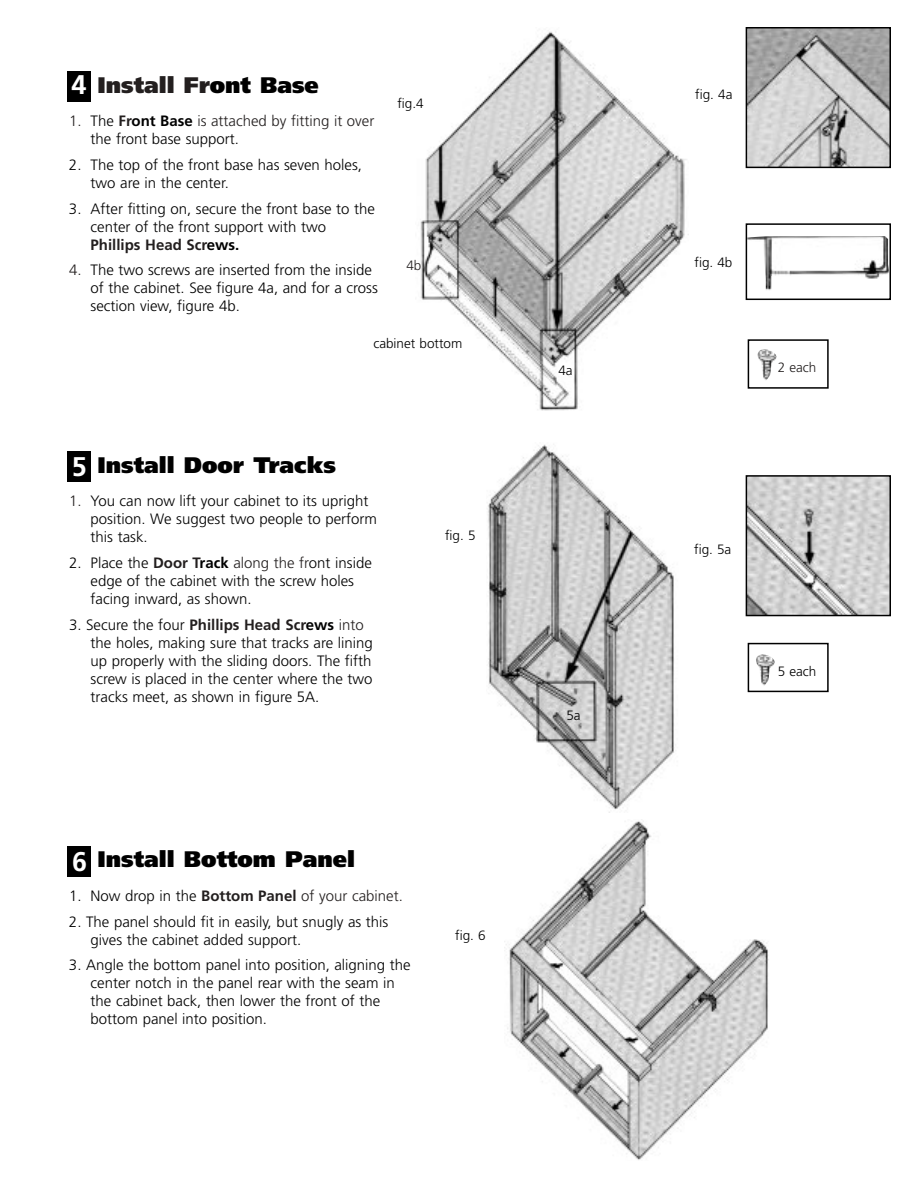
<style>
.page{position:relative;width:918px;height:1188px;background:#fff}
.page>*{position:absolute;margin:0;border:0;box-sizing:border-box;transform-origin:0 0}
.t1{font:700 27px "Frutiger";color:#fff}
.t2{font:900 22.5px "Frutiger";color:#000}
.t3{font:900 22.5px "Frutiger";color:#231f1f}
.t4{font:300 15px/18px "Frutiger";color:#000}
.t5{font:300 15px/18px "Frutiger";color:#231f1f}
.t6{font:300 13.5px "Frutiger";color:#000}
.t7{font:300 13.5px "Frutiger";color:#231f1f}
.s1{color:#000}
.s2{font-weight:700}
.s3{font-weight:700;color:#000}
.s4{font-weight:700;color:#231f1f}
.s5{color:#231f1f}
</style>
<div class="page">
<img style="left:420px;top:31px;width:269px;height:380px">
<img style="left:487px;top:444px;width:187px;height:366px">
<img style="left:749px;top:30px;width:139px;height:135px">
<div style="left:746px;top:27px;width:145px;height:141px;border:2px solid #000"></div>
<img style="left:749px;top:478px;width:139px;height:135px">
<div style="left:746px;top:475px;width:145px;height:141px;border:2px solid #000"></div>
<img style="left:749px;top:236px;width:139px;height:54px">
<div style="left:746px;top:223px;width:145px;height:77px;border:2px solid #000"></div>
<div style="left:68px;top:71px;width:24px;height:31px;background:#000"></div>
<div style="left:68px;top:451px;width:24px;height:31px;background:#000"></div>
<img style="left:757px;top:349px;width:20px;height:31px">
<div style="left:748px;top:339px;width:81px;height:50px;border:2px solid #000"></div>
<img style="left:756px;top:654px;width:19px;height:32px">
<div style="left:748px;top:643px;width:81px;height:49px;border:2px solid #000"></div>
<div style="left:68px;top:846px;width:24px;height:31px;background:#000"></div>
<img style="left:504px;top:821px;width:265px;height:339px">
<h1 class="t1" style="left:71px;top:74px;width:17px">4</h1>
<h2 class="t3" style="left:98px;top:76px;width:223px">Install Fr<span class="s1">ont Base</span></h2>
<p class="t5" style="left:91px;top:113px;width:285px;text-indent:-22px">1. <span class="s1">The</span> <span class="s2">Fr</span><span class="s3">ont Base</span> is attached by fitting it over <span class="s1">the front base support.</span></p>
<p class="t4" style="left:91px;top:157px;width:273px;text-indent:-22px">2. The top of the front base has seven holes, two are in the center.</p>
<p class="t4" style="left:91px;top:200px;width:286px;text-indent:-22px">3. After fitting on, secure the front base to the center of the front support with two<br><span class="s4">Phillips Head Scr</span><span class="s2">ews.</span></p>
<p class="t4" style="left:91px;top:262px;width:289px;text-indent:-22px"><span class="s5">4.</span> The two screws are inserted from the inside of the cabinet. See figure 4a, and for a cross section view, figure 4b.</p>
<p class="t6" style="left:398px;top:98px;width:28px">fig.4</p>
<p class="t7" style="left:406px;top:260px;width:17px">4b</p>
<p class="t6" style="left:373px;top:338px;width:90px">cabinet bottom</p>
<h1 class="t1" style="left:72px;top:455px;width:17px">5</h1>
<h2 class="t2" style="left:98px;top:456px;width:240px">Install Door Tracks</h2>
<p class="t4" style="left:91px;top:493px;width:288px;text-indent:-22px"><span class="s5">1.</span> You can now lift your cabinet to its upright position. We suggest two people to perform this task.</p>
<p class="t4" style="left:91px;top:555px;width:283px;text-indent:-22px">2. Place the <span class="s4">Door T</span><span class="s2">rack</span> <span class="s5">along the fr</span>ont inside edge of the cabinet with the screw holes facing inward, as shown.</p>
<p class="t4" style="left:91px;top:616px;width:284px;text-indent:-22px">3. Secure the four <span class="s4">Phillips Head Scr</span><span class="s2">ews</span> <span class="s5">into </span>the holes, making sure that tracks are lining up properly with the sliding doors. The fifth screw is placed in the center where the two tracks meet, as shown in figure 5A.</p>
<p class="t6" style="left:445px;top:529px;width:32px">fig. 5</p>
<h1 class="t1" style="left:72px;top:851px;width:17px">6</h1>
<h2 class="t2" style="left:98px;top:850px;width:259px">Install Bottom Panel</h2>
<p class="t4" style="left:69px;top:888px;width:335px">1. Now drop in the <span class="s4">Bottom Panel</span> <span class="s5">of your cabinet.</span></p>
<p class="t4" style="left:91px;top:914px;width:299px;text-indent:-22px">2. The panel should fit in easily, but snugly as this gives the cabinet added support.</p>
<p class="t4" style="left:91px;top:957px;width:322px;text-indent:-22px">3. Angle the bottom panel into position, aligning the center notch in the panel rear with the seam in the cabinet back, then lower the front of the bottom panel into position.</p>
<p class="t6" style="left:455px;top:930px;width:32px">fig. 6</p>
<p class="t6" style="left:558px;top:364px;width:16px">4a</p>
<p class="t6" style="left:566px;top:710px;width:16px">5a</p>
<p class="t6" style="left:695px;top:89px;width:39px">fig. 4a</p>
<p class="t6" style="left:695px;top:256px;width:39px">fig. 4b</p>
<p class="t7" style="left:778px;top:362px;width:40px">2 each</p>
<p class="t6" style="left:694px;top:544px;width:39px">fig. 5a</p>
<p class="t6" style="left:778px;top:666px;width:40px">5 each</p>
</div>
